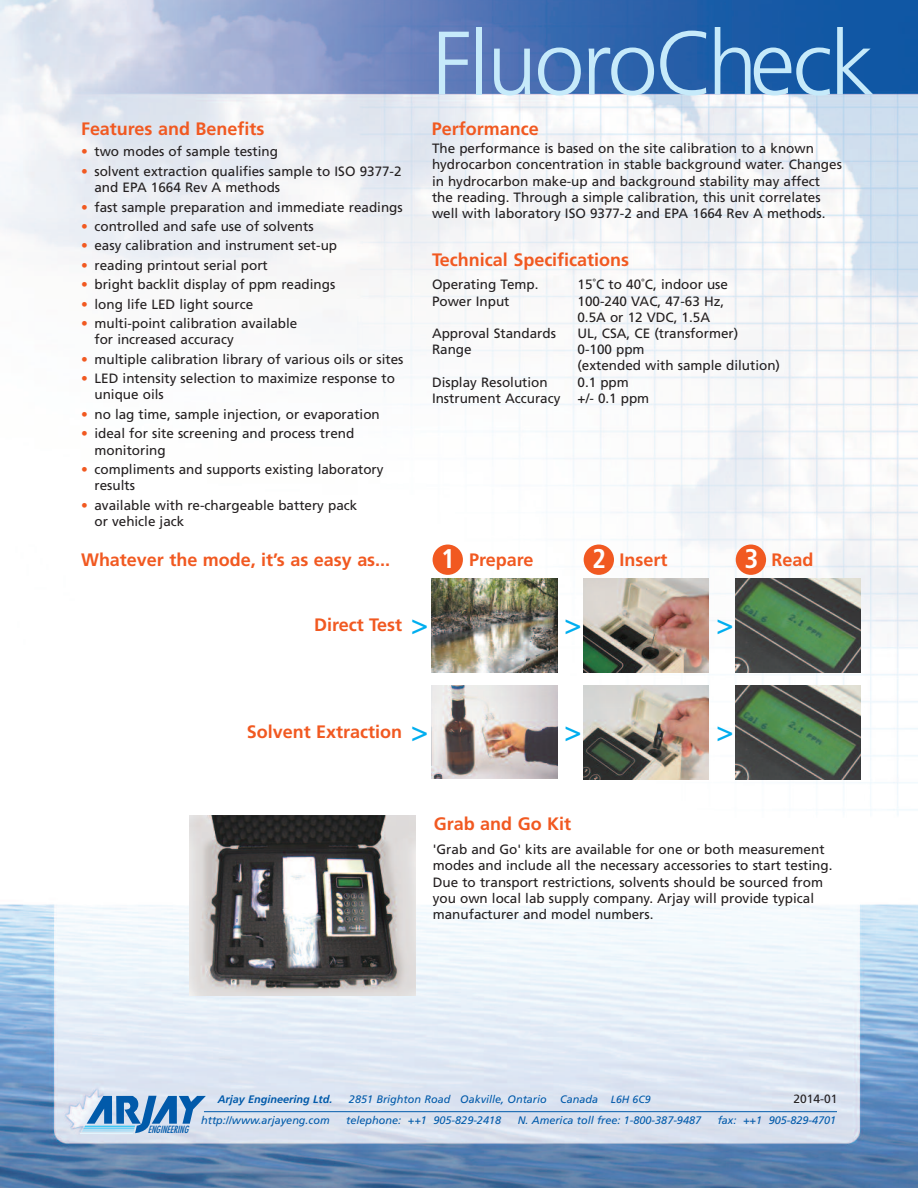
<style>
.page{position:relative;width:918px;height:1188px;background:#fff}
.page>*{position:absolute;margin:0;border:0;box-sizing:border-box;transform-origin:0 0}
.t1{font:300 90px "Frutiger";letter-spacing:-.03em;color:#c6eafa}
.t2{font:28.2px "Frutiger";color:#00aeef}
.t3{font:700 18px "Frutiger";color:#f15921}
.t4{font:13.5px/16.2px "Frutiger";color:#231f20}
.t5{font:12px "Frutiger";color:#231f20}
.t6{font:italic 10.8px "Frutiger";color:#015aaa}
.t7{font:italic 700 10.8px "Frutiger";color:#015aaa}
.t8{font:italic condensed 9.75px "Futura";letter-spacing:-.01em;color:#015aaa}
.s1{color:#f15921}
.s2{font-stretch:condensed;font-size:27px;color:#fff}
.s3{font-size:10.5px}
</style>
<div class="page">
<img style="left:0;top:0;width:918px;height:1188px">
<hr style="left:204px;top:1111px;width:633px;height:1px;background:#015aaa">
<hr style="left:81px;top:1133px;width:52px;height:1px;background:#e2f4fc">
<hr style="left:81px;top:1132px;width:53px;height:1px;background:#c6eafa">
<svg style="left:82px;top:1096px;width:124px;height:37px;background:#7ca9d3"></svg>
<div style="left:433px;top:545px;width:30px;height:30px;background:#f15921;border-radius:50%"></div>
<div style="left:584px;top:545px;width:30px;height:30px;background:#f15921;border-radius:50%"></div>
<div style="left:736px;top:545px;width:30px;height:30px;background:#f15921;border-radius:50%"></div>
<img style="left:736px;top:578px;width:125px;height:95px">
<img style="left:189px;top:816px;width:226px;height:180px">
<img style="left:584px;top:578px;width:125px;height:95px">
<img style="left:432px;top:578px;width:125px;height:95px">
<img style="left:736px;top:686px;width:125px;height:94px">
<img style="left:584px;top:686px;width:125px;height:94px">
<img style="left:432px;top:686px;width:125px;height:93px">
<h3 class="t3" style="left:81px;top:122px;width:185px">Features and Benefits</h3>
<p class="t4" style="left:81px;top:145px;width:199px"><span class="s1">•</span> two modes of sample testing</p>
<p class="t4" style="left:95px;top:164px;width:309px;text-indent:-14px"><span class="s1">•</span> solvent extraction qualifies sample to ISO 9377-2 and EPA 1664 Rev A methods</p>
<p class="t4" style="left:81px;top:200px;width:323px"><span class="s1">•</span> fast sample preparation and immediate readings</p>
<p class="t4" style="left:81px;top:219px;width:234px"><span class="s1">•</span> controlled and safe use of solvents</p>
<p class="t4" style="left:81px;top:239px;width:258px"><span class="s1">•</span> easy calibration and instrument set-up</p>
<p class="t4" style="left:81px;top:258px;width:188px"><span class="s1">•</span> reading printout serial port</p>
<p class="t4" style="left:81px;top:278px;width:256px"><span class="s1">•</span> bright backlit display of ppm readings</p>
<p class="t4" style="left:81px;top:297px;width:174px"><span class="s1">•</span> long life LED light source</p>
<p class="t4" style="left:95px;top:316px;width:204px;text-indent:-14px"><span class="s1">•</span> multi-point calibration available for increased accuracy</p>
<p class="t4" style="left:81px;top:352px;width:324px"><span class="s1">•</span> multiple calibration library of various oils or sites</p>
<p class="t4" style="left:95px;top:372px;width:302px;text-indent:-14px"><span class="s1">•</span> LED intensity selection to maximize response to unique oils</p>
<p class="t4" style="left:81px;top:407px;width:300px"><span class="s1">•</span> no lag time, sample injection, or evaporation</p>
<p class="t4" style="left:94px;top:427px;width:261px;text-indent:-13px"><span class="s1">•</span> ideal for site screening and process trend monitoring</p>
<p class="t4" style="left:94px;top:462px;width:291px;text-indent:-13px"><span class="s1">•</span> compliments and supports existing laboratory results</p>
<p class="t4" style="left:95px;top:498px;width:264px;text-indent:-14px"><span class="s1">•</span> available with re-chargeable battery pack or vehicle jack</p>
<h1 class="t1" style="left:432px;top:27px;width:445px">FluoroCheck</h1>
<h3 class="t3" style="left:432px;top:122px;width:108px">Performance</h3>
<p class="t4" style="left:432px;top:141px;width:411px">The performance is based on the site calibration to a known hydrocarbon concentration in stable background water. Changes in hydrocarbon make-up and background stability may affect the reading. Through a simple calibration, this unit correlates well with laboratory ISO 9377-2 and EPA 1664 Rev A methods.</p>
<h3 class="t3" style="left:432px;top:252px;width:199px">Technical Specifications</h3>
<p class="t4" style="left:432px;top:278px;width:108px">Operating Temp.</p>
<p class="t4" style="left:578px;top:278px;width:152px">15˚C to 40˚C, indoor use</p>
<p class="t4" style="left:432px;top:294px;width:79px">Power Input</p>
<p class="t4" style="left:578px;top:294px;width:148px">100-240 VAC, 47-63 Hz,<br>0.5A or 12 VDC, 1.5A</p>
<p class="t4" style="left:432px;top:326px;width:125px">Approval Standards</p>
<p class="t4" style="left:578px;top:326px;width:162px">UL, CSA, CE (transformer)</p>
<p class="t4" style="left:432px;top:342px;width:41px">Range</p>
<p class="t4" style="left:578px;top:342px;width:204px">0-100 ppm<br>(extended with sample dilution)</p>
<p class="t4" style="left:432px;top:375px;width:117px">Display Resolution</p>
<p class="t4" style="left:578px;top:375px;width:53px">0.1 ppm</p>
<p class="t4" style="left:432px;top:391px;width:130px">Instrument Accuracy</p>
<p class="t4" style="left:578px;top:391px;width:73px">+/- 0.1 ppm</p>
<h3 class="t3" style="left:81px;top:553px;width:311px">Whatever the mode, it’s as easy as...</h3>
<h3 class="t3" style="left:441px;top:553px;width:94px"><span class="s2">1</span> Prepare</h3>
<h3 class="t3" style="left:592px;top:553px;width:77px"><span class="s2">2</span> Insert</h3>
<h3 class="t3" style="left:744px;top:553px;width:71px"><span class="s2">3</span> Read</h3>
<h3 class="t3" style="left:314px;top:617px;width:90px">Direct Test</h3>
<h2 class="t2" style="left:411px;top:613px;width:18px">&gt;</h2>
<h2 class="t2" style="left:565px;top:613px;width:18px">&gt;</h2>
<h2 class="t2" style="left:716px;top:613px;width:18px">&gt;</h2>
<h3 class="t3" style="left:247px;top:725px;width:157px">Solvent Extraction</h3>
<h2 class="t2" style="left:411px;top:720px;width:18px">&gt;</h2>
<h2 class="t2" style="left:565px;top:720px;width:18px">&gt;</h2>
<h2 class="t2" style="left:716px;top:720px;width:18px">&gt;</h2>
<h3 class="t3" style="left:434px;top:817px;width:139px">Grab and Go Kit</h3>
<p class="t4" style="left:433px;top:843px;width:401px">'Grab and Go' kits are available for one or both measurement modes and include all the necessary accessories to start testing.<br>Due to transport restrictions, solvents should be sourced from you own local lab supply company. Arjay will provide typical manufacturer and model numbers.</p>
<p class="t8" style="left:148px;top:1125px;width:42px">ENGINEERING</p>
<p class="t5" style="left:793px;top:1094px;width:45px">2014-01</p>
<p class="t7" style="left:218px;top:1095px;width:116px">Arjay Engineering Ltd.</p>
<p class="t6" style="left:349px;top:1095px;width:303px">2851 Brighton Road Oakville, Ontario Canada <span class="s3">L6H 6C9</span></p>
<p class="t6" style="left:201px;top:1115px;width:130px">http://www.arjayeng.com</p>
<p class="t6" style="left:346px;top:1115px;width:156px">telephone: ++1 905-829-2418</p>
<p class="t6" style="left:518px;top:1115px;width:185px">N. America toll free: 1-800-387-9487</p>
<p class="t6" style="left:718px;top:1115px;width:120px">fax: ++1 905-829-4701</p>
</div>
